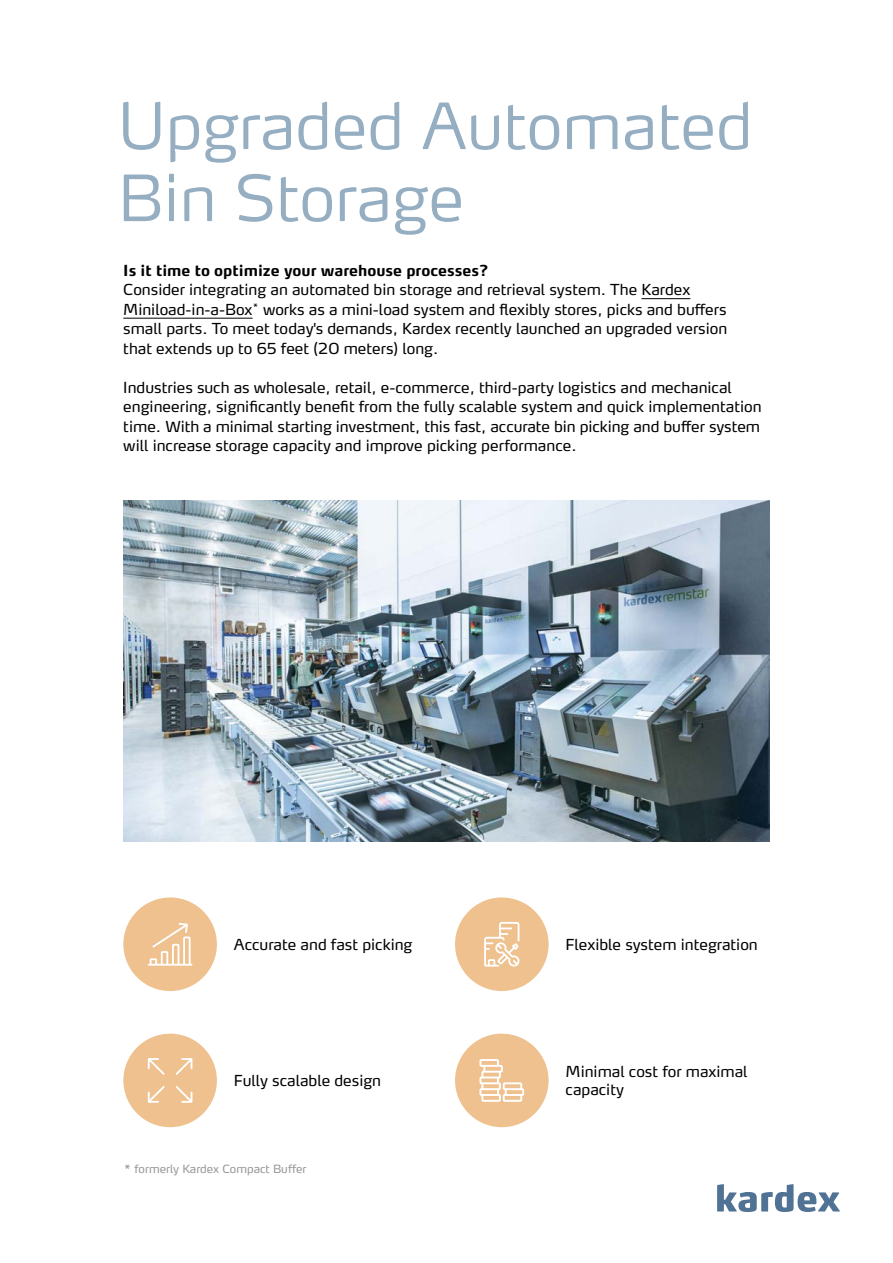
<style>
.page{position:relative;width:893px;height:1263px;background:#fff}
.page>*{position:absolute;margin:0;border:0;box-sizing:border-box;transform-origin:0 0}
.t1{font:300 63px/72px "Max OT";color:#96aec2}
.t2{font:15px/19.5px "Max OT";color:#000}
.t3{font:700 15px "Max OT";color:#000}
.t4{font:11.25px "Max Pro";color:#979796}
</style>
<div class="page">
<img style="left:123px;top:500px;width:647px;height:341px">
<div style="left:123px;top:897px;width:94px;height:94px;background:#eec18f;border-radius:50%"></div>
<svg style="left:148px;top:923px;width:44px;height:43px"></svg>
<div style="left:455px;top:897px;width:94px;height:94px;background:#eec18f;border-radius:50%"></div>
<svg style="left:484px;top:922px;width:36px;height:44px"></svg>
<div style="left:123px;top:1034px;width:94px;height:93px;background:#eec18f;border-radius:50%"></div>
<svg style="left:148px;top:1086px;width:17px;height:17px"></svg>
<svg style="left:176px;top:1058px;width:16px;height:17px"></svg>
<svg style="left:148px;top:1058px;width:17px;height:17px"></svg>
<svg style="left:176px;top:1086px;width:16px;height:17px"></svg>
<div style="left:455px;top:1034px;width:94px;height:93px;background:#eec18f;border-radius:50%"></div>
<svg style="left:479px;top:1059px;width:45px;height:43px"></svg>
<hr style="left:641px;top:298px;width:49px;height:1px;background:#000">
<hr style="left:123px;top:318px;width:130px;height:1px;background:#000">
<svg style="left:717px;top:1184px;width:123px;height:28px"></svg>
<h1 class="t1" style="left:118px;top:89px;width:636px">Upgraded Automated<br>Bin Storage</h1>
<p class="t3" style="left:123px;top:261px;width:367px">Is it time to optimize your warehouse processes?</p>
<p class="t2" style="left:123px;top:280px;width:605px">Consider integrating an automated bin storage and retrieval system. The Kardex Miniload-in-a-Box<sup>*</sup> works as a mini-load system and flexibly stores, picks and buffers small parts. To meet today's demands, Kardex recently launched an upgraded version that extends up to 65 feet (20 meters) long.</p>
<p class="t2" style="left:123px;top:377px;width:640px">Industries such as wholesale, retail, e-commerce, third-party logistics and mechanical engineering, significantly benefit from the fully scalable system and quick implementation time. With a minimal starting investment, this fast, accurate bin picking and buffer system will increase storage capacity and improve picking performance.</p>
<p class="t2" style="left:234px;top:934px;width:180px">Accurate and fast picking</p>
<p class="t2" style="left:566px;top:934px;width:194px">Flexible system integration</p>
<p class="t2" style="left:234px;top:1071px;width:149px">Fully scalable design</p>
<p class="t2" style="left:566px;top:1062px;width:184px;line-height:18px">Minimal cost for maximal capacity</p>
<p class="t4" style="left:123px;top:1159px;width:185px">* formerly Kardex Compact Buffer</p>
</div>
